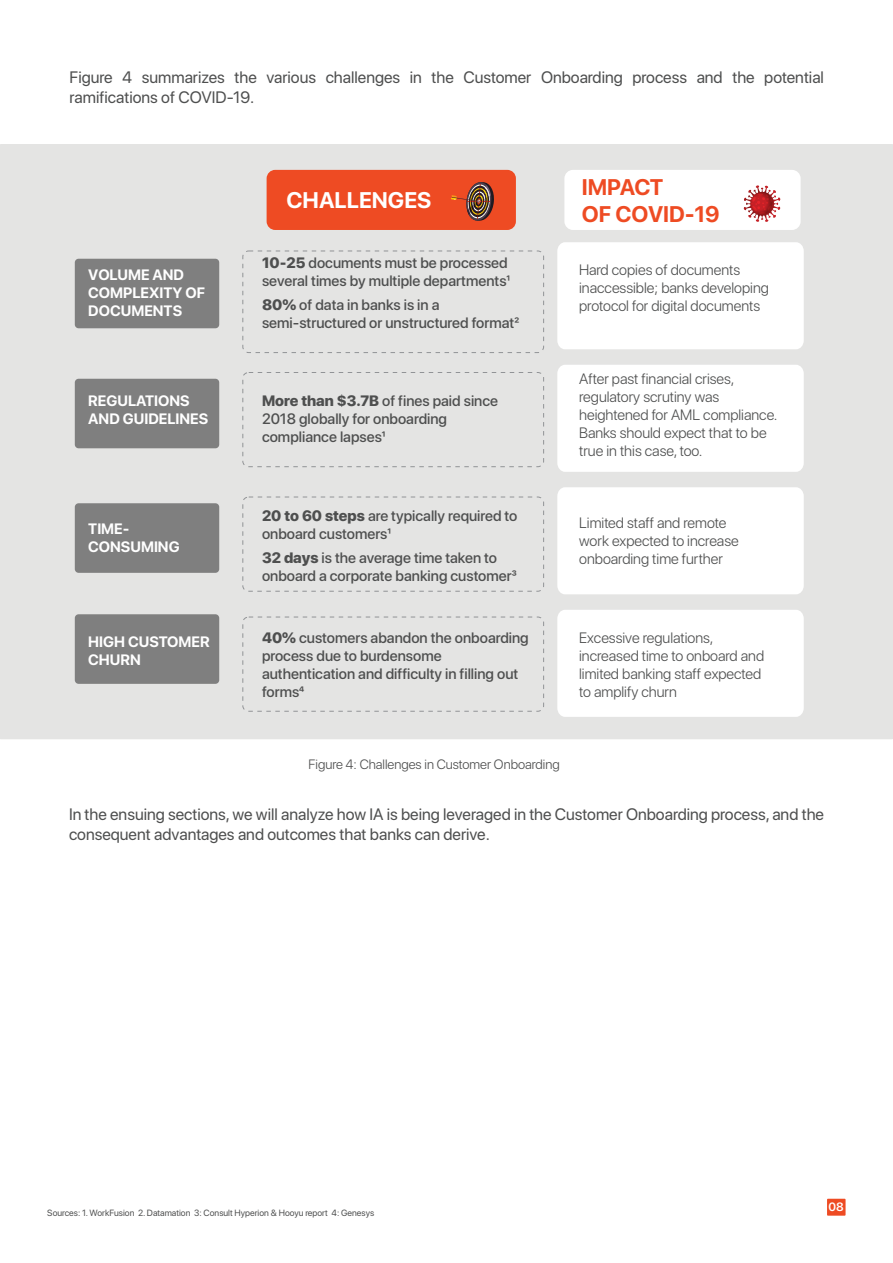
<style>
.page{position:relative;width:893px;height:1263px;background:#fff}
.page>*{position:absolute;margin:0;border:0;box-sizing:border-box;transform-origin:0 0}
.t1{font:700 22.5px/27px "SF Pro Display";color:#ee4b23}
.t2{font:700 22.5px "SF Pro Display";color:#fff}
.t3{font:16.5px/19.8px "SF Pro Display";color:#4e4f4f}
.t4{font:500 15px/18px "SF Pro Display";color:#4e4f4f}
.t5{font:300 15px/18px "SF Pro Display";color:#4e4f4f}
.t6{font:700 15px/18px "SF Pro Display";color:#fff}
.t7{font:300 13.5px "SF Pro Display";color:#4e4f4f}
.t8{font:600 12px "SF Pro Display";color:#fff}
.t9{font:9px "SF Pro Display";color:#4e4f4f}
.s1{font-weight:800}
</style>
<div class="page">
<div style="left:0;top:144px;width:893px;height:595px;background:#e4e4e3"></div>
<div style="left:75px;top:379px;width:144px;height:69px;background:#7f7f7f;border-radius:4px"></div>
<div style="left:75px;top:503px;width:144px;height:70px;background:#7f7f7f;border-radius:4px"></div>
<div style="left:75px;top:614px;width:144px;height:70px;background:#7f7f7f;border-radius:4px"></div>
<div style="left:75px;top:259px;width:144px;height:69px;background:#7f7f7f;border-radius:4px"></div>
<div style="left:827px;top:1199px;width:18px;height:17px;background:#ee4b23"></div>
<div style="left:242px;top:251px;width:302px;height:102px;border:1px dashed #919396;border-radius:6px"></div>
<div style="left:242px;top:372px;width:302px;height:95px;border:1px dashed #919396;border-radius:6px"></div>
<div style="left:242px;top:497px;width:302px;height:95px;border:1px dashed #919396;border-radius:6px"></div>
<div style="left:242px;top:617px;width:302px;height:95px;border:1px dashed #919396;border-radius:6px"></div>
<div style="left:557px;top:365px;width:247px;height:107px;background:#fff"></div>
<div style="left:557px;top:242px;width:247px;height:107px;background:#fff"></div>
<div style="left:557px;top:487px;width:247px;height:107px;background:#fff"></div>
<div style="left:557px;top:610px;width:247px;height:107px;background:#fff"></div>
<div style="left:564px;top:170px;width:237px;height:60px;background:#fff;border-radius:9px"></div>
<svg style="left:744px;top:185px;width:36px;height:37px"></svg>
<div style="left:267px;top:170px;width:249px;height:60px;background:#ee4b23;border-radius:9px"></div>
<svg style="left:451px;top:182px;width:43px;height:39px"></svg>
<p class="t3" style="left:70px;top:68px;width:756px">Figure 4 summarizes the various challenges in the Customer Onboarding process and the potential ramifications of COVID-19.</p>
<h1 class="t2" style="left:287px;top:187px;width:146px">CHALLENGES</h1>
<h1 class="t1" style="left:582px;top:174px;width:139px">IMPACT<br>OF COVID-19</h1>
<p class="t6" style="left:88px;top:265px;width:118px">VOLUME AND<br>COMPLEXITY OF<br>DOCUMENTS</p>
<p class="t4" style="left:262px;top:254px;width:250px"><span class="s1">10-25</span> documents must be processed several times by multiple departments1</p>
<p class="t4" style="left:262px;top:296px;width:259px"><span class="s1">80%</span> of data in banks is in a semi-structured or unstructured format2</p>
<p class="t5" style="left:579px;top:261px;width:191px">Hard copies of documents inaccessible; banks developing protocol for digital documents</p>
<p class="t6" style="left:88px;top:392px;width:122px">REGULATIONS<br>AND GUIDELINES</p>
<p class="t4" style="left:262px;top:392px;width:238px"><span class="s1">More than $3.7B</span> of fines paid since<br>2018 globally for onboarding compliance lapses1</p>
<p class="t5" style="left:579px;top:370px;width:200px">After past financial crises, regulatory scrutiny was heightened for AML compliance.<br>Banks should expect that to be true in this case, too.</p>
<p class="t6" style="left:88px;top:520px;width:93px">TIME-<br>CONSUMING</p>
<p class="t4" style="left:262px;top:507px;width:257px"><span class="s1">20 to 60 steps</span> are typically required to onboard customers1</p>
<p class="t4" style="left:262px;top:549px;width:256px"><span class="s1">32 days</span> is the average time taken to onboard a corporate banking customer3</p>
<p class="t5" style="left:579px;top:514px;width:161px">Limited staff and remote work expected to increase onboarding time further</p>
<p class="t6" style="left:88px;top:633px;width:123px">HIGH CUSTOMER<br>CHURN</p>
<p class="t4" style="left:262px;top:628px;width:268px"><span class="s1">40%</span> customers abandon the onboarding process due to burdensome authentication and difficulty in filling out forms4</p>
<p class="t5" style="left:579px;top:629px;width:187px">Excessive regulations, increased time to onboard and limited banking staff expected to amplify churn</p>
<p class="t7" style="left:309px;top:756px;width:253px">Figure 4: Challenges in Customer Onboarding</p>
<p class="t3" style="left:69px;top:804px;width:756px">In the ensuing sections, we will analyze how IA is being leveraged in the Customer Onboarding process, and the consequent advantages and outcomes that banks can derive.</p>
<p class="t9" style="left:47px;top:1207px;width:328px">Sources: 1. WorkFusion 2. Datamation 3: Consult Hyperion &amp; Hooyu report 4: Genesys</p>
<p class="t8" style="left:829px;top:1200px;width:17px">08</p>
</div>
